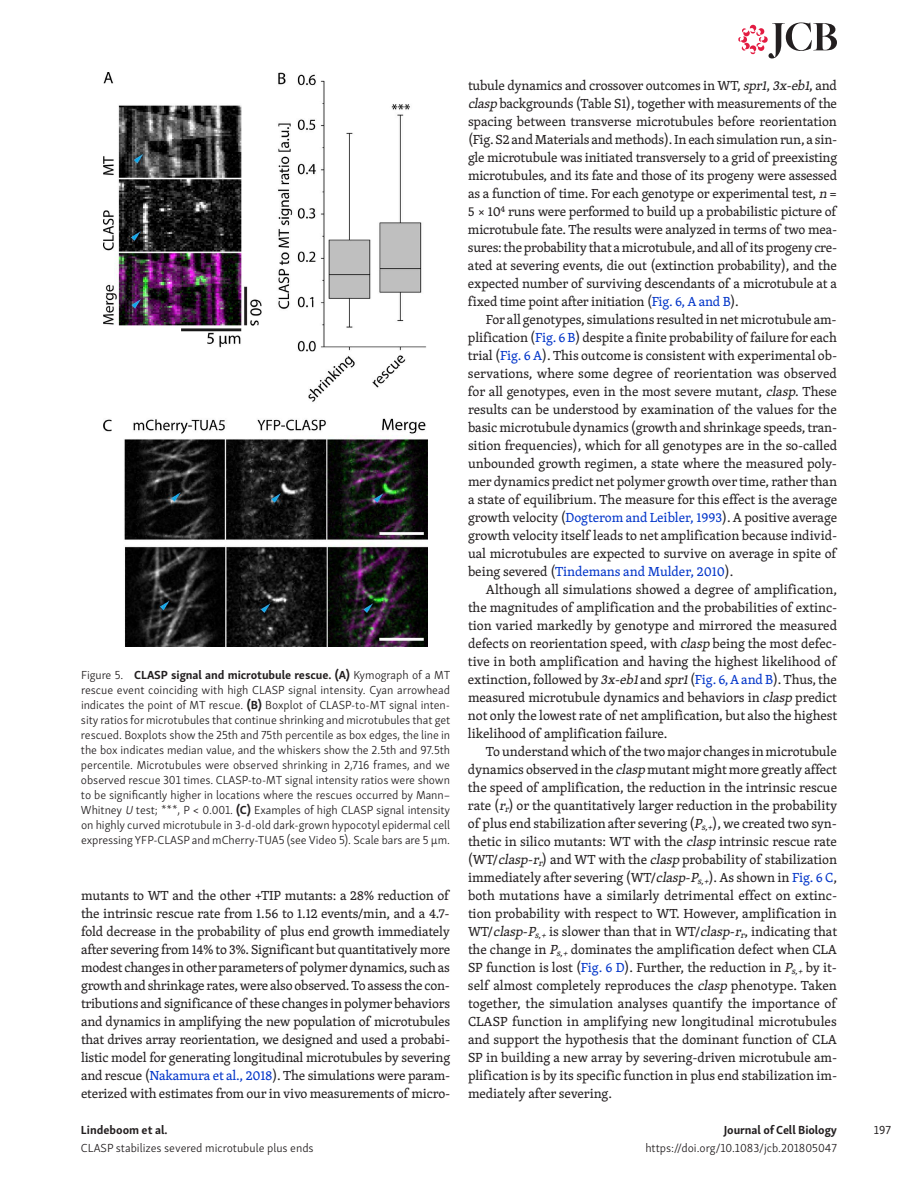
<style>
.page{position:relative;width:918px;height:1188px;background:#fff}
.page>*{position:absolute;margin:0;border:0;box-sizing:border-box;transform-origin:0 0}
.t1{font:13.5px/18px "Skolar PE";letter-spacing:-.005em;color:#231f20;text-align:justify}
.t2{font:300 12px/15px "Skolar Sans PE";color:#231f20;text-align:justify}
.t3{font:700 12px "Skolar Sans PE";letter-spacing:-.005em;color:#231f20}
.t4{font:12px "Skolar Sans PE";color:#231f20}
.s1{font-weight:700}
.s2{font-style:italic}
.s3{color:#0034c9}
</style>
<div class="page">
<svg style="left:738px;top:22px;width:99px;height:36px"></svg>
<img style="left:104px;top:72px;width:323px;height:574px">
<p class="t2" style="left:81px;top:667px;width:371px">Figure 5. <span class="s1">CLASP signal and microtubule rescue. (A)</span> Kymograph of a MT rescue event coinciding with high CLASP signal intensity. Cyan arrowhead indicates the point of MT rescue. <span class="s1">(B)</span> Boxplot of CLASP-to-MT signal inten&shy;sity ratios for microtubules that continue shrinking and microtubules that get rescued. Boxplots show the 25th and 75th percentile as box edges, the line in the box indicates median value, and the whiskers show the 2.5th and 97.5th percentile. Microtubules were observed shrinking in 2,716 frames, and we observed rescue 301 times. CLASP-to-MT signal intensity ratios were shown to be significantly higher in locations where the rescues occurred by Mann– Whitney <span class="s2">U</span> test; ***, P &lt; 0.001. <span class="s1">(C)</span> Examples of high CLASP signal intensity on highly curved microtubule in 3-d-old dark-grown hypocotyl epidermal cell expressing YFP-CLASP and mCherry-TUA5 (see Video 5). Scale bars are 5 µm.</p>
<p class="t1" style="left:81px;top:886px;width:371px">mutants to WT and the other +TIP mutants: a 28% reduction of the intrinsic rescue rate from 1.56 to 1.12 events/min, and a 4.7- fold decrease in the probability of plus end growth immediately after severing from 14% to 3%. Significant but quantitatively more modest changes in other parameters of polymer dynamics, such as growth and shrinkage rates, were also observed. To assess the con&shy;tributions and significance of these changes in polymer behaviors and dynamics in amplifying the new population of microtubules that drives array reorientation, we designed and used a probabi&shy;listic model for generating longitudinal microtubules by severing and rescue (<span class="s3">Nakamura et al., 2018</span>). The simulations were param&shy;eterized with estimates from our in vivo measurements of micro-</p>
<p class="t3" style="left:81px;top:1120px;width:88px">Lindeboom et al.</p>
<p class="t2" style="left:81px;top:1140px;width:234px">CLASP stabilizes severed microtubule plus ends</p>
<p class="t1" style="left:468px;top:76px;width:371px">tubule dynamics and crossover outcomes in WT, <span class="s2">spr1</span>, <span class="s2">3x-eb1</span>, and <span class="s2">clasp</span> backgrounds (Table S1), together with measurements of the spacing between transverse microtubules before reorientation (Fig. S2 and Materials and methods). In each simulation run, a sin&shy;gle microtubule was initiated transversely to a grid of preexisting microtubules, and its fate and those of its progeny were assessed as a function of time. For each genotype or experimental test, <span class="s2">n</span> = 5 × 10<sup>4</sup> runs were performed to build up a probabilistic picture of microtubule fate. The results were analyzed in terms of two mea&shy;sures: the probability that a microtubule, and all of its progeny cre&shy;ated at severing events, die out (extinction probability), and the expected number of surviving descendants of a microtubule at a fixed time point after initiation (<span class="s3">Fig. 6, A and B</span>).</p>
<p class="t1" style="left:468px;top:310px;width:371px;text-indent:18px">For all genotypes, simulations resulted in net microtubule am&shy;plification (<span class="s3">Fig. 6 B</span>) despite a finite probability of failure for each trial (<span class="s3">Fig. 6 A</span>). This outcome is consistent with experimental ob&shy;servations, where some degree of reorientation was observed for all genotypes, even in the most severe mutant, <span class="s2">clasp</span>. These results can be understood by examination of the values for the basic microtubule dynamics (growth and shrinkage speeds, tran&shy;sition frequencies), which for all genotypes are in the so-called unbounded growth regimen, a state where the measured poly&shy;mer dynamics predict net polymer growth over time, rather than a state of equilibrium. The measure for this effect is the average growth velocity (<span class="s3">Dogterom and Leibler, 1993</span>). A positive average growth velocity itself leads to net amplification because individ&shy;ual microtubules are expected to survive on average in spite of being severed (<span class="s3">Tindemans and Mulder, 2010</span>).</p>
<p class="t1" style="left:468px;top:580px;width:371px;text-indent:18px">Although all simulations showed a degree of amplification, the magnitudes of amplification and the probabilities of extinc&shy;tion varied markedly by genotype and mirrored the measured defects on reorientation speed, with <span class="s2">clasp</span> being the most defec&shy;tive in both amplification and having the highest likelihood of extinction, followed by <span class="s2">3x-eb1</span>and <span class="s2">spr1</span>(<span class="s3">Fig. 6, A and B</span>). Thus, the measured microtubule dynamics and behaviors in <span class="s2">clasp</span> predict not only the lowest rate of net amplification, but also the highest likelihood of amplification failure.</p>
<p class="t1" style="left:468px;top:742px;width:371px;text-indent:18px">To understand which of the two major changes in microtubule dynamics observed in the <span class="s2">clasp</span> mutant might more greatly affect the speed of amplification, the reduction in the intrinsic rescue rate (<span class="s2">r</span><sub>r</sub>) or the quantitatively larger reduction in the probability of plus end stabilization after severing (<span class="s2">P</span><sub>s,+</sub>), we created two syn&shy;thetic in silico mutants: WT with the <span class="s2">clasp</span> intrinsic rescue rate (WT/<span class="s2">clasp-r</span><sub>r</sub>) and WT with the <span class="s2">clasp</span> probability of stabilization immediately after severing (WT/<span class="s2">clasp</span>-<span class="s2">P</span><sub>s,+</sub>). As shown in <span class="s3">Fig. 6 C</span>, both mutations have a similarly detrimental effect on extinc&shy;tion probability with respect to WT. However, amplification in WT/<span class="s2">clasp</span>-<span class="s2">P</span><sub>s,+</sub> is slower than that in WT/<span class="s2">clasp</span>-<span class="s2">r</span><sub>r</sub>, indicating that the change in <span class="s2">P</span><sub>s,+</sub> dominates the amplification defect when CLA SP function is lost (<span class="s3">Fig. 6 D</span>). Further, the reduction in <span class="s2">P</span><sub>s,+</sub> by it&shy;self almost completely reproduces the <span class="s2">clasp</span> phenotype. Taken together, the simulation analyses quantify the importance of CLASP function in amplifying new longitudinal microtubules and support the hypothesis that the dominant function of CLA SP in building a new array by severing-driven microtubule am&shy;plification is by its specific function in plus end stabilization im&shy;mediately after severing.</p>
<p class="t3" style="left:724px;top:1120px;width:115px">Journal of Cell Biology</p>
<p class="t2" style="left:645px;top:1140px;width:193px">https://doi.org/10.1083/jcb.201805047</p>
<p class="t4" style="left:874px;top:1121px;width:19px">197</p>
</div>
